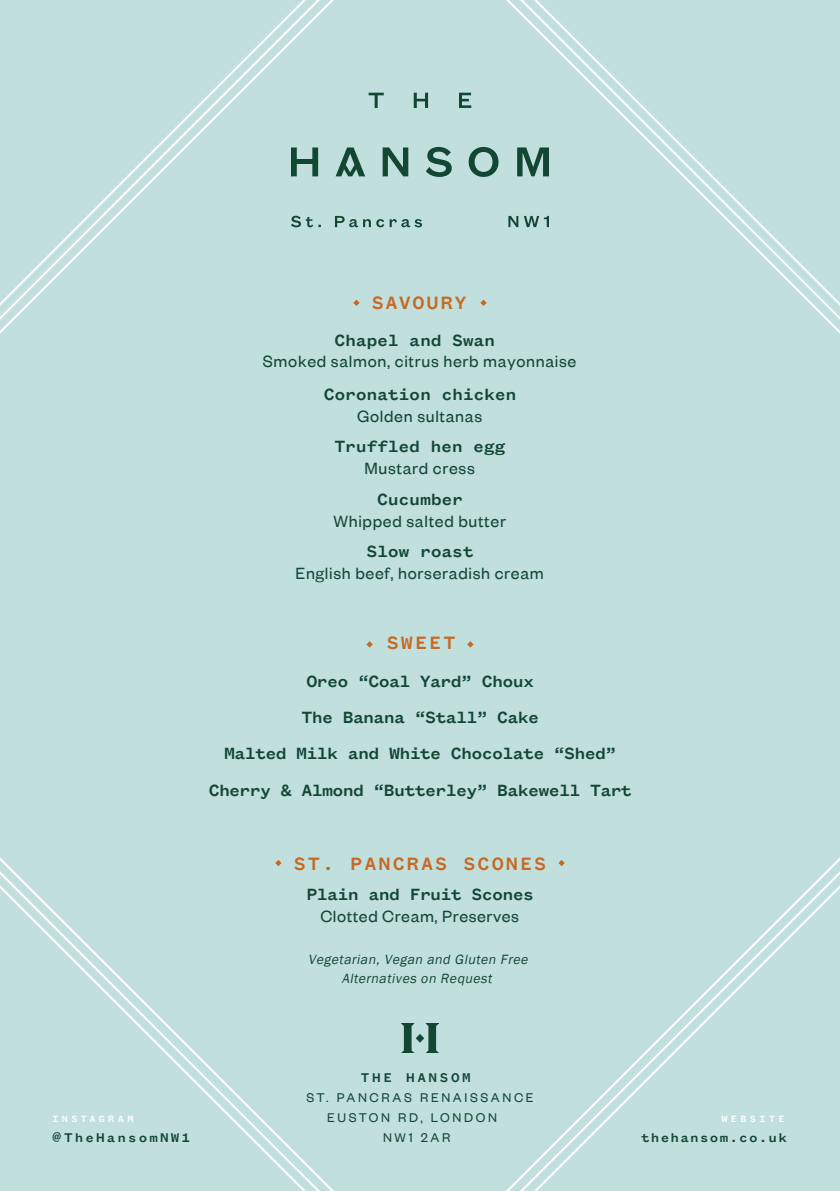
<style>
.page{position:relative;width:840px;height:1191px;background:#fff}
.page>*{position:absolute;margin:0;border:0;box-sizing:border-box;transform-origin:0 0}
.t1{font:500 19.8px "Founders Grotesk Mono";letter-spacing:.1em;color:#c76925}
.t2{font:500 19.8px "Founders Grotesk Mono";letter-spacing:.08em;color:#c76925}
.t3{font:18px "Founders Grotesk";letter-spacing:.04em;color:#124734}
.t4{font:500 18px/36px "Founders Grotesk Mono";letter-spacing:-.04em;color:#124734;text-align:center}
.t5{font:500 18px "Founders Grotesk Mono";letter-spacing:-.02em;color:#124734}
.t6{font:14px "Founders Grotesk";letter-spacing:.185em;color:#124734}
.t7{font:500 14px "Founders Grotesk Mono";letter-spacing:.09em;color:#124734}
.t8{font:500 14px "Founders Grotesk Mono";letter-spacing:.15em;color:#124734}
.t9{font:500 14px "Founders Grotesk Mono";letter-spacing:.19em;color:#124734}
.t10{font:italic 13.8px/18px "Franklin Gothic";color:#124734;text-align:center}
.t11{font:500 10px "Founders Grotesk Mono";letter-spacing:.34em;color:#fff}
</style>
<div class="page">
<div style="left:0;top:0;width:839px;height:1191px;background:#c1dfdc"></div>
<svg style="left:291px;top:93px;width:257px;height:134px;background:#afcfcb"></svg>
<img style="left:401px;top:1023px;width:37px;height:29px">
<svg style="left:366px;top:641px;width:6px;height:6px"></svg>
<svg style="left:467px;top:641px;width:6px;height:6px"></svg>
<svg style="left:275px;top:859px;width:6px;height:7px"></svg>
<svg style="left:558px;top:859px;width:6px;height:7px"></svg>
<svg style="left:353px;top:299px;width:6px;height:7px"></svg>
<svg style="left:480px;top:299px;width:6px;height:7px"></svg>
<p class="t2" style="left:371px;top:292px;width:96px">SAVOURY</p>
<p class="t5" style="left:334px;top:330px;width:162px">Chapel and Swan</p>
<p class="t3" style="left:263px;top:350px;width:315px">Smoked salmon, citrus herb mayonnaise</p>
<p class="t5" style="left:324px;top:384px;width:194px">Coronation chicken</p>
<p class="t3" style="left:357px;top:405px;width:126px">Golden sultanas</p>
<p class="t5" style="left:334px;top:436px;width:172px">Truffled hen egg</p>
<p class="t3" style="left:364px;top:457px;width:112px">Mustard cress</p>
<p class="t5" style="left:377px;top:489px;width:87px">Cucumber</p>
<p class="t3" style="left:333px;top:510px;width:174px">Whipped salted butter</p>
<p class="t5" style="left:366px;top:541px;width:108px">Slow roast</p>
<p class="t3" style="left:295px;top:562px;width:250px">English beef, horseradish cream</p>
<p class="t1" style="left:386px;top:632px;width:70px">SWEET</p>
<p class="t4" style="left:224px;top:663px;width:394px">Oreo “Coal Yard” Choux<br>The Banana “Stall” Cake<br>Malted Milk and White Chocolate “Shed”</p>
<p class="t4" style="left:208px;top:772px;width:424px">Cherry &amp; Almond “Butterley” Bakewell Tart</p>
<p class="t1" style="left:293px;top:852px;width:254px">ST. PANCRAS SCONES</p>
<p class="t4" style="left:306px;top:876px;width:229px">Plain and Fruit Scones</p>
<p class="t3" style="left:320px;top:905px;width:200px">Clotted Cream, Preserves</p>
<p class="t10" style="left:308px;top:951px;width:224px">Vegetarian, Vegan and Gluten Free<br>Alternatives on Request</p>
<p class="t11" style="left:52px;top:1113px;width:83px">INSTAGRAM</p>
<p class="t8" style="left:52px;top:1129px;width:139px">@TheHansomNW1</p>
<p class="t9" style="left:360px;top:1069px;width:111px">THE HANSOM</p>
<p class="t6" style="left:306px;top:1088px;width:229px">ST. PANCRAS RENAISSANCE</p>
<p class="t6" style="left:327px;top:1108px;width:171px">EUSTON RD, LONDON</p>
<p class="t6" style="left:383px;top:1128px;width:69px">NW1 2AR</p>
<p class="t11" style="left:721px;top:1113px;width:65px">WEBSITE</p>
<p class="t7" style="left:640px;top:1129px;width:147px">thehansom.co.uk</p>
</div>
